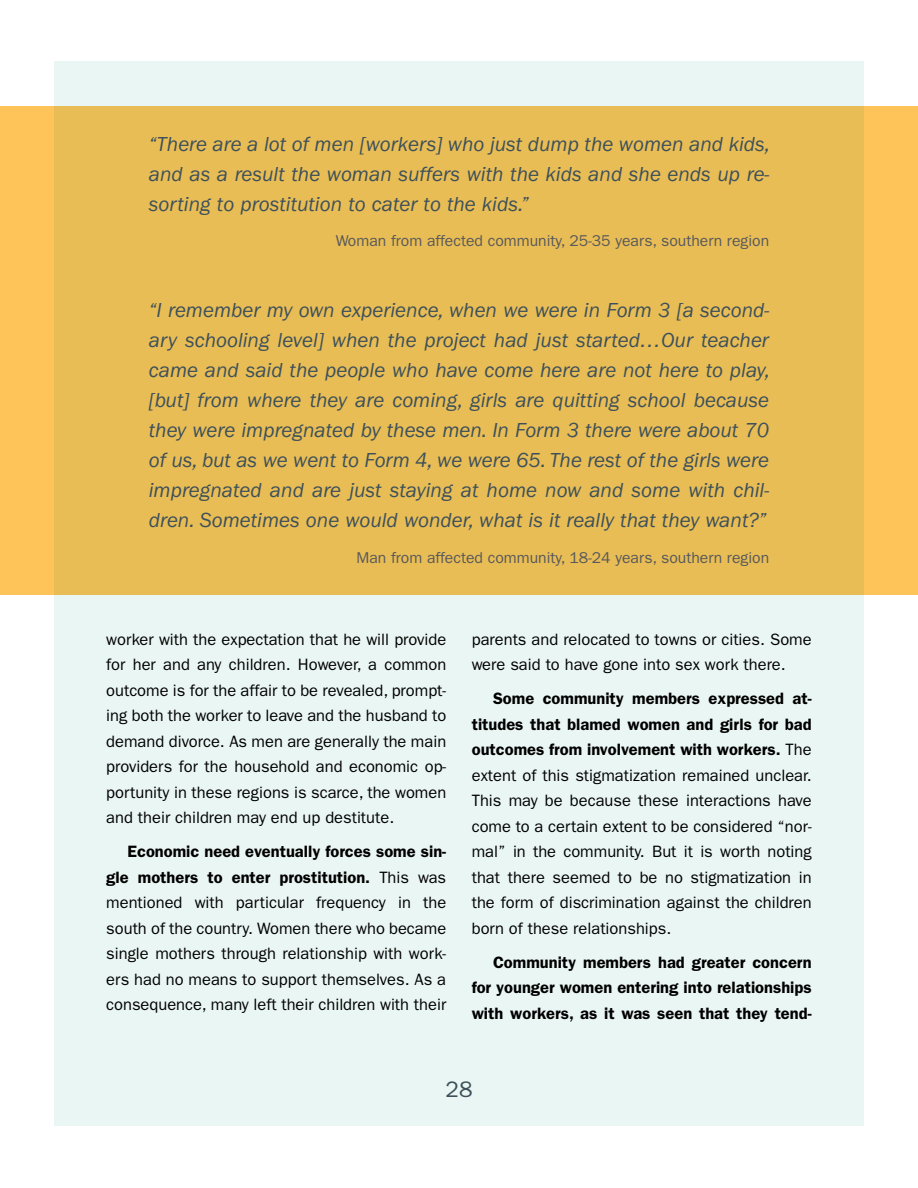
<style>
.page{position:relative;width:918px;height:1188px;background:#fff}
.page>*{position:absolute;margin:0;border:0;box-sizing:border-box;transform-origin:0 0}
.t1{font:22.5px "ITC Franklin Gothic Std";color:#3d505a}
.t2{font:italic 21px/30px "ITC Franklin Gothic Std";color:#3d505a;text-align:justify}
.t3{font:16.5px/25.5px "ITC Franklin Gothic Std";color:#000;text-align:justify}
.t4{font:600 16.5px/25.5px "ITC Franklin Gothic Std";color:#000;text-align:justify}
.t5{font:15.75px "ITC Franklin Gothic Std";color:#58595b}
.s1{font-weight:600}
</style>
<div class="page">
<div style="left:54px;top:62px;width:810px;height:1064px;background:#eaf6f3"></div>
<svg style="left:0;top:106px;width:918px;height:489px;background:#ebbd55"></svg>
<p class="t2" style="left:149px;top:129px;width:623px">“There are a lot of men [workers] who just dump the women and kids, and as a result the woman suffers with the kids and she ends up re&shy;sorting to prostitution to cater to the kids.”</p>
<p class="t5" style="left:336px;top:232px;width:435px">Woman from affected community, 25-35 years, southern region</p>
<p class="t2" style="left:149px;top:296px;width:623px">“I remember my own experience, when we were in Form 3 [a second&shy;ary schooling level] when the project had just started…Our teacher came and said the people who have come here are not here to play, [but] from where they are coming, girls are quitting school because they were impregnated by these men. In Form 3 there were about 70 of us, but as we went to Form 4, we were 65. The rest of the girls were impregnated and are just staying at home now and some with chil&shy;dren. Sometimes one would wonder, what is it really that they want?”</p>
<p class="t5" style="left:356px;top:549px;width:414px">Man from affected community, 18-24 years, southern region</p>
<p class="t3" style="left:106px;top:627px;width:341px">worker with the expectation that he will provide for her and any children. However, a common outcome is for the affair to be revealed, prompt&shy;ing both the worker to leave and the husband to demand divorce. As men are generally the main providers for the household and economic op&shy;portunity in these regions is scarce, the women and their children may end up destitute.</p>
<p class="t3" style="left:106px;top:839px;width:341px;text-indent:21px"><span class="s1">Economic need eventually forces some sin&shy;gle mothers to enter prostitution.</span> This was mentioned with particular frequency in the south of the country. Women there who became single mothers through relationship with work&shy;ers had no means to support themselves. As a consequence, many left their children with their</p>
<p class="t3" style="left:472px;top:627px;width:341px">parents and relocated to towns or cities. Some were said to have gone into sex work there.</p>
<p class="t3" style="left:472px;top:686px;width:341px;text-indent:21px"><span class="s1">Some community members expressed at&shy;titudes that blamed women and girls for bad outcomes from involvement with workers.</span> The extent of this stigmatization remained unclear.<br>This may be because these interactions have come to a certain extent to be considered “nor&shy;mal” in the community. But it is worth noting that there seemed to be no stigmatization in the form of discrimination against the children born of these relationships.</p>
<p class="t4" style="left:472px;top:949px;width:341px;text-indent:21px">Community members had greater concern for younger women entering into relationships with workers, as it was seen that they tend-</p>
<h1 class="t1" style="left:446px;top:1077px;width:28px">28</h1>
</div>
